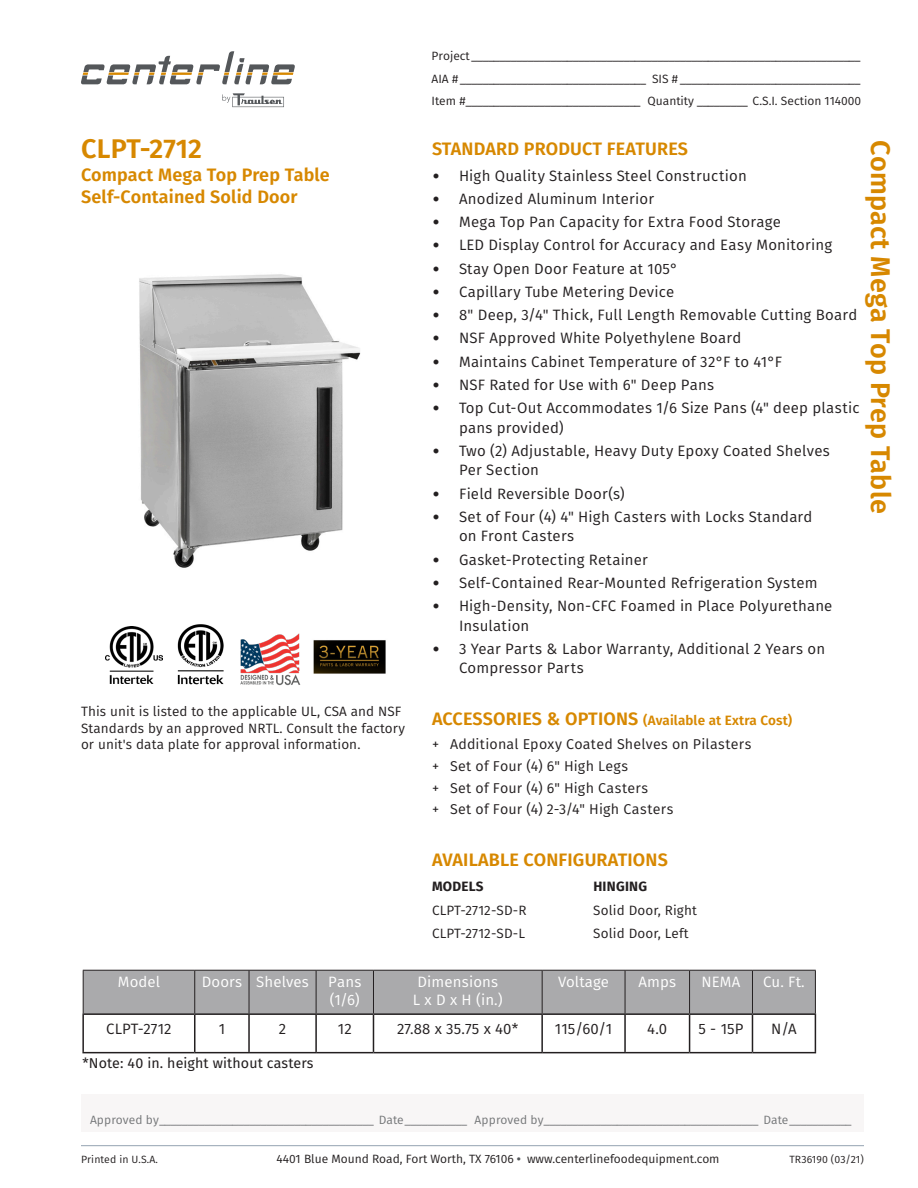
<style>
.page{position:relative;width:918px;height:1188px;background:#fff}
.page>*{position:absolute;margin:0;border:0;box-sizing:border-box;transform-origin:0 0}
.t1{font:600 27px "Fira Sans";letter-spacing:.01em;color:#d78800}
.Section_Headings{font:600 18px/22.5px "Fira Sans";letter-spacing:.01em;color:#d78800}
.t2{font:15px/19.5px "Fira Sans";letter-spacing:.015em;color:#231f20}
.Body_Calibri_10_12_L{font:15px/18px "Fira Sans";letter-spacing:.01em;color:#fff}
.t3{font:14.25px "Fira Sans";letter-spacing:.02em;color:#231f20}
.t4{font:14.25px "Fira Sans";letter-spacing:.01em;color:#231f20}
.Body_Calibri_9_11_Re{font:13.5px/16.5px "Fira Sans";letter-spacing:.01em;color:#231f20}
.Section_Headings-2{font:600 13.5px "Fira Sans";letter-spacing:.01em;color:#d78800}
.Body_Calibri_9_11_Re-2{font:700 13.5px "Fira Sans";letter-spacing:.02em;color:#231f20}
.t5{font:12px/22.5px "Fira Sans";color:#231f20;text-align:justify}
.t6{font:12px "Fira Sans";color:#747678}
.t7{font:10.5px "Fira Sans";letter-spacing:.01em;color:#231f20}
.s1{font-family:"DIN"}
.s2{font-size:18px}
.s3{font-weight:600;color:#54575a}
</style>
<div class="page">
<div style="left:81px;top:1094px;width:783px;height:38px;background:#f8f6f6"></div>
<hr style="left:81px;top:1145px;width:783px;height:1px;background:#94a3b2">
<svg style="left:222px;top:93px;width:62px;height:14px"></svg>
<svg style="left:81px;top:51px;width:214px;height:33px"></svg>
<img style="left:139px;top:274px;width:222px;height:294px">
<div style="left:84px;top:971px;width:731px;height:42px;background:#aaaaac"></div>
<hr style="left:82px;top:1013px;width:113px;height:2px;background:#231f20">
<hr style="left:82px;top:1015px;width:2px;height:37px;background:#231f20">
<hr style="left:195px;top:1013px;width:54px;height:2px;background:#231f20">
<hr style="left:194px;top:1015px;width:1px;height:37px;background:#231f20">
<hr style="left:249px;top:1013px;width:67px;height:2px;background:#231f20">
<hr style="left:248px;top:1015px;width:2px;height:37px;background:#231f20">
<hr style="left:316px;top:1013px;width:57px;height:2px;background:#231f20">
<hr style="left:315px;top:1015px;width:2px;height:37px;background:#231f20">
<hr style="left:373px;top:1013px;width:169px;height:2px;background:#231f20">
<hr style="left:373px;top:1015px;width:1px;height:37px;background:#231f20">
<hr style="left:542px;top:1013px;width:83px;height:2px;background:#231f20">
<hr style="left:541px;top:1015px;width:2px;height:37px;background:#231f20">
<hr style="left:625px;top:1013px;width:65px;height:2px;background:#231f20">
<hr style="left:624px;top:1015px;width:2px;height:37px;background:#231f20">
<hr style="left:690px;top:1013px;width:62px;height:2px;background:#231f20">
<hr style="left:689px;top:1015px;width:1px;height:37px;background:#231f20">
<hr style="left:752px;top:1013px;width:64px;height:2px;background:#231f20">
<hr style="left:752px;top:1015px;width:1px;height:37px;background:#231f20">
<hr style="left:815px;top:1015px;width:1px;height:37px;background:#231f20">
<hr style="left:82px;top:1052px;width:113px;height:1px;background:#231f20">
<hr style="left:195px;top:1052px;width:54px;height:1px;background:#231f20">
<hr style="left:249px;top:1052px;width:67px;height:1px;background:#231f20">
<hr style="left:316px;top:1052px;width:57px;height:1px;background:#231f20">
<hr style="left:373px;top:1052px;width:169px;height:1px;background:#231f20">
<hr style="left:542px;top:1052px;width:83px;height:1px;background:#231f20">
<hr style="left:625px;top:1052px;width:65px;height:1px;background:#231f20">
<hr style="left:690px;top:1052px;width:62px;height:1px;background:#231f20">
<hr style="left:752px;top:1052px;width:64px;height:1px;background:#231f20">
<hr style="left:83px;top:970px;width:112px;height:1px;background:#231f20">
<hr style="left:83px;top:971px;width:1px;height:42px;background:#231f20">
<hr style="left:195px;top:970px;width:54px;height:1px;background:#231f20">
<hr style="left:194px;top:971px;width:1px;height:42px;background:#231f20">
<hr style="left:249px;top:970px;width:67px;height:1px;background:#231f20">
<hr style="left:249px;top:971px;width:1px;height:42px;background:#231f20">
<hr style="left:316px;top:970px;width:57px;height:1px;background:#231f20">
<hr style="left:316px;top:971px;width:1px;height:42px;background:#231f20">
<hr style="left:373px;top:970px;width:169px;height:1px;background:#231f20">
<hr style="left:373px;top:971px;width:1px;height:42px;background:#231f20">
<hr style="left:542px;top:970px;width:83px;height:1px;background:#231f20">
<hr style="left:542px;top:971px;width:1px;height:42px;background:#231f20">
<hr style="left:625px;top:970px;width:65px;height:1px;background:#231f20">
<hr style="left:625px;top:971px;width:1px;height:42px;background:#231f20">
<hr style="left:690px;top:970px;width:62px;height:1px;background:#231f20">
<hr style="left:689px;top:971px;width:1px;height:42px;background:#231f20">
<hr style="left:752px;top:970px;width:64px;height:1px;background:#231f20">
<hr style="left:752px;top:971px;width:1px;height:42px;background:#231f20">
<hr style="left:815px;top:971px;width:1px;height:42px;background:#231f20">
<img style="left:177px;top:624px;width:47px;height:61px">
<img style="left:106px;top:626px;width:57px;height:57px">
<img style="left:313px;top:640px;width:73px;height:34px">
<img style="left:240px;top:633px;width:60px;height:52px">
<h1 class="t1" style="left:81px;top:127px;width:123px">CLPT-2712</h1>
<p class="Section_Headings" style="left:81px;top:162px;width:250px">Compact Mega Top Prep Table<br>Self-Contained Solid Door</p>
<p class="Body_Calibri_9_11_Re" style="left:81px;top:703px;width:325px">This unit is listed to the applicable UL, CSA and NSF<br>Standards by an approved NRTL. Consult the factory or unit's data plate for approval information.</p>
<p class="t5" style="left:432px;top:45px;width:431px">Project_____________________________________________________________________ AIA # _________________________________ SIS # ________________________________ Item #_______________________________ Quantity _________ C.S.I. Section 114000</p>
<p class="Section_Headings" style="left:432px;top:136px;width:258px">STANDARD PRODUCT FEATURES</p>
<p class="t2" style="left:432px;top:166px;width:316px"><span class="s1">•</span> High Quality Stainless Steel Construction</p>
<p class="t2" style="left:432px;top:189px;width:224px"><span class="s1">•</span> Anodized Aluminum Interior</p>
<p class="t2" style="left:432px;top:212px;width:350px"><span class="s1">•</span> Mega Top Pan Capacity for Extra Food Storage</p>
<p class="t2" style="left:432px;top:235px;width:402px"><span class="s1">•</span> LED Display Control for Accuracy and Easy Monitoring</p>
<p class="t2" style="left:432px;top:259px;width:248px"><span class="s1">•</span> Stay Open Door Feature at 105°</p>
<p class="t2" style="left:432px;top:282px;width:244px"><span class="s1">•</span> Capillary Tube Metering Device</p>
<p class="t2" style="left:432px;top:305px;width:427px"><span class="s1">•</span> 8" Deep, 3/4" Thick, Full Length Removable Cutting Board</p>
<p class="t2" style="left:432px;top:328px;width:311px"><span class="s1">•</span> NSF Approved White Polyethylene Board</p>
<p class="t2" style="left:432px;top:352px;width:352px"><span class="s1">•</span> Maintains Cabinet Temperature of 32°F to 41°F</p>
<p class="t2" style="left:432px;top:375px;width:284px"><span class="s1">•</span> NSF Rated for Use with 6" Deep Pans</p>
<p class="t2" style="left:459px;top:398px;width:402px;text-indent:-27px"><span class="s1">•</span> Top Cut-Out Accommodates 1/6 Size Pans (4" deep plastic pans provided)</p>
<p class="t2" style="left:459px;top:441px;width:372px;text-indent:-27px"><span class="s1">•</span> Two (2) Adjustable, Heavy Duty Epoxy Coated Shelves<br>Per Section</p>
<p class="t2" style="left:432px;top:484px;width:194px"><span class="s1">•</span> Field Reversible Door(s)</p>
<p class="t2" style="left:459px;top:507px;width:355px;text-indent:-27px"><span class="s1">•</span> Set of Four (4) 4" High Casters with Locks Standard on Front Casters</p>
<p class="t2" style="left:432px;top:550px;width:218px"><span class="s1">•</span> Gasket-Protecting Retainer</p>
<p class="t2" style="left:432px;top:573px;width:387px"><span class="s1">•</span> Self-Contained Rear-Mounted Refrigeration System</p>
<p class="t2" style="left:459px;top:596px;width:375px;text-indent:-27px"><span class="s1">•</span> High-Density, Non-CFC Foamed in Place Polyurethane<br>Insulation</p>
<p class="t2" style="left:459px;top:639px;width:368px;text-indent:-27px"><span class="s1">•</span> 3 Year Parts &amp; Labor Warranty, Additional 2 Years on<br>Compressor Parts</p>
<p class="Section_Headings-2" style="left:432px;top:709px;width:362px"><span class="s2">ACCESSORIES &amp; OPTIONS</span> (Available at Extra Cost)</p>
<p class="t3" style="left:432px;top:734px;width:321px">+ Additional Epoxy Coated Shelves on Pilasters</p>
<p class="t3" style="left:432px;top:756px;width:198px">+ Set of Four (4) 6" High Legs</p>
<p class="t3" style="left:432px;top:778px;width:218px">+ Set of Four (4) 6" High Casters</p>
<p class="t3" style="left:432px;top:799px;width:243px">+ Set of Four (4) 2-3/4" High Casters</p>
<p class="Section_Headings" style="left:432px;top:847px;width:237px">AVAILABLE CONFIGURATIONS</p>
<p class="Body_Calibri_9_11_Re-2" style="left:432px;top:875px;width:53px">MODELS</p>
<p class="Body_Calibri_9_11_Re-2" style="left:593px;top:875px;width:55px">HINGING</p>
<p class="Body_Calibri_9_11_Re" style="left:432px;top:902px;width:96px">CLPT-2712-SD-R</p>
<p class="Body_Calibri_9_11_Re" style="left:593px;top:902px;width:105px">Solid Door, Right</p>
<p class="Body_Calibri_9_11_Re" style="left:432px;top:925px;width:95px">CLPT-2712-SD-L</p>
<p class="Body_Calibri_9_11_Re" style="left:593px;top:925px;width:97px">Solid Door, Left</p>
<h1 class="t1" style="left:903px;top:140px;width:375px;rotate:90deg">Compact Mega Top Prep Table</h1>
<p class="Body_Calibri_10_12_L" style="left:118px;top:973px;width:44px">Model</p>
<p class="Body_Calibri_10_12_L" style="left:202px;top:973px;width:42px">Doors</p>
<p class="Body_Calibri_10_12_L" style="left:256px;top:973px;width:54px">Shelves</p>
<p class="Body_Calibri_10_12_L" style="left:328px;top:973px;width:35px">Pans (1/6)</p>
<p class="Body_Calibri_10_12_L" style="left:418px;top:973px;width:82px">Dimensions</p>
<p class="Body_Calibri_10_12_L" style="left:413px;top:991px;width:91px">L x D x H (in.)</p>
<p class="Body_Calibri_10_12_L" style="left:558px;top:973px;width:53px">Voltage</p>
<p class="Body_Calibri_10_12_L" style="left:638px;top:973px;width:39px">Amps</p>
<p class="Body_Calibri_10_12_L" style="left:701px;top:973px;width:41px">NEMA</p>
<p class="Body_Calibri_10_12_L" style="left:763px;top:973px;width:43px">Cu. Ft.</p>
<p class="t2" style="left:106px;top:1019px;width:67px">CLPT-2712</p>
<p class="t2" style="left:219px;top:1019px;width:8px">1</p>
<p class="t2" style="left:279px;top:1019px;width:9px">2</p>
<p class="t2" style="left:338px;top:1019px;width:15px">12</p>
<p class="t2" style="left:397px;top:1019px;width:123px">27.88 x 35.75 x 40*</p>
<p class="t2" style="left:555px;top:1019px;width:59px">115/60/1</p>
<p class="t2" style="left:647px;top:1019px;width:22px">4.0</p>
<p class="t2" style="left:699px;top:1019px;width:46px">5 - 15P</p>
<p class="t2" style="left:771px;top:1019px;width:27px">N/A</p>
<p class="t4" style="left:82px;top:1053px;width:233px">*Note: 40 in. height without casters</p>
<p class="t6" style="left:90px;top:1111px;width:763px">Approved by______________________________________ Date___________ Approved by______________________________________ Date___________</p>
<p class="t7" style="left:81px;top:1152px;width:78px">Printed in U.S.A.</p>
<p class="t5" style="left:276px;top:1147px;width:445px">4401 Blue Mound Road, Fort Worth, TX 76106 <span class="s3">•</span> www.centerlinefoodequipment.com</p>
<p class="t7" style="left:790px;top:1152px;width:76px">TR36190 (03/21)</p>
</div>
